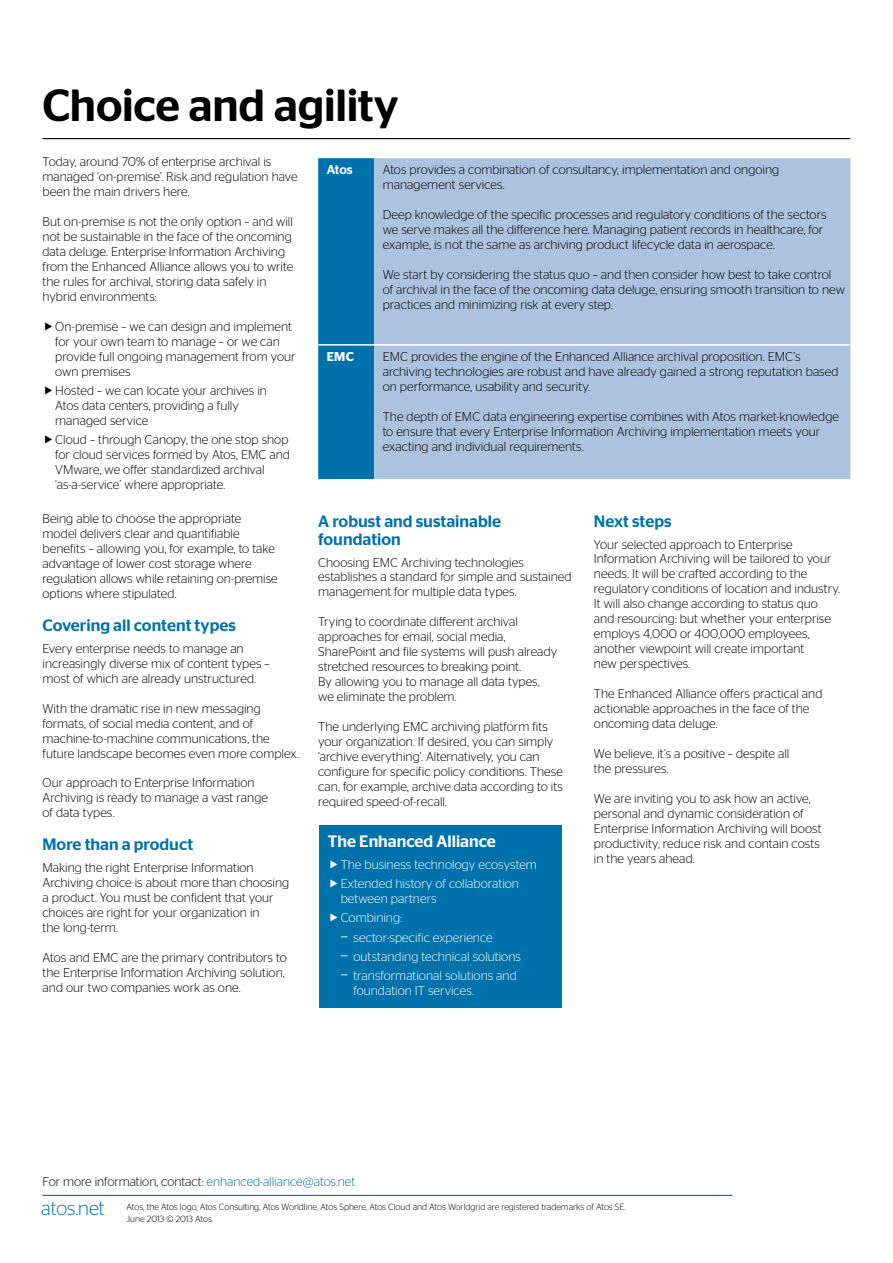
<style>
.page{position:relative;width:893px;height:1263px;background:#fff}
.page>*{position:absolute;margin:0;border:0;box-sizing:border-box;transform-origin:0 0}
.t1{font:500 45px "Stag Sans";letter-spacing:-.005em;color:#000}
.t2{font:500 16.5px/18px "Stag Sans";color:#0072ab}
.t3{font:500 16.5px "Stag Sans";color:#fff}
.t4{font:300 12.75px/15px "Stag Sans";color:#000}
.t5{font:300 12.75px/19.2px "Stag Sans";letter-spacing:.005em;color:#fff}
.t6{font:500 12.75px "Stag Sans";color:#fff}
.t7{font:600 12.75px "Stag Sans";color:#fff}
.t8{font:300 9px/12px "Stag Sans";color:#000}
.s1{font-size:18px}
.s2{color:#0072ab}
.s3{font-size:19.5px;color:#0072ab}
</style>
<div class="page">
<hr style="left:43px;top:1195px;width:689px;height:1px;background:#0072ab">
<hr style="left:43px;top:138px;width:807px;height:1px;background:#000">
<svg style="left:318px;top:158px;width:56px;height:321px;background:#0474ac"></svg>
<div style="left:374px;top:158px;width:476px;height:321px;background:#acc2de"></div>
<hr style="left:318px;top:344px;width:56px;height:2px;background:#fff">
<hr style="left:374px;top:344px;width:476px;height:2px;background:#fff">
<div style="left:319px;top:826px;width:243px;height:182px;background:#0072ab"></div>
<h1 class="t1" style="left:43px;top:79px;width:357px">Choice and agility</h1>
<p class="t6" style="left:327px;top:163px;width:27px">Atos</p>
<p class="t4" style="left:383px;top:162px;width:398px">Atos provides a combination of consultancy, implementation and ongoing management services.</p>
<p class="t4" style="left:383px;top:207px;width:445px">Deep knowledge of the specific processes and regulatory conditions of the sectors we serve makes all the difference here. Managing patient records in healthcare, for example, is not the same as archiving product lifecycle data in aerospace.</p>
<p class="t4" style="left:383px;top:267px;width:464px">We start by considering the status quo – and then consider how best to take control of archival in the face of the oncoming data deluge, ensuring smooth transition to new practices and minimizing risk at every step.</p>
<p class="t4" style="left:43px;top:154px;width:257px">Today, around 70% of enterprise archival is managed ‘on-premise’. Risk and regulation have been the main drivers here.</p>
<p class="t4" style="left:43px;top:214px;width:252px">But on-premise is not the only option – and will not be sustainable in the face of the oncoming data deluge. Enterprise Information Archiving from the Enhanced Alliance allows you to write the rules for archival, storing data safely in hybrid environments:</p>
<p class="t4" style="left:55px;top:318px;width:242px">On-premise – we can design and implement for your own team to manage – or we can provide full ongoing management from your own premises</p>
<p class="t4" style="left:55px;top:383px;width:213px">Hosted – we can locate your archives in<br>Atos data centers, providing a fully managed service</p>
<p class="t4" style="left:55px;top:432px;width:236px">Cloud – through Canopy, the one stop shop for cloud services formed by Atos, EMC and VMware, we offer standardized archival ‘as-a-service’ where appropriate.</p>
<p class="t4" style="left:43px;top:511px;width:237px">Being able to choose the appropriate model delivers clear and quantifiable benefits – allowing you, for example, to take advantage of lower cost storage where regulation allows while retaining on-premise options where stipulated.</p>
<p class="t2" style="left:43px;top:616px;width:195px">Covering all content types</p>
<p class="t4" style="left:43px;top:640px;width:229px">Every enterprise needs to manage an increasingly diverse mix of content types – most of which are already unstructured.</p>
<p class="t4" style="left:43px;top:700px;width:258px">With the dramatic rise in new messaging formats, of social media content, and of machine-to-machine communications, the future landscape becomes even more complex.</p>
<p class="t4" style="left:43px;top:775px;width:227px">Our approach to Enterprise Information<br>Archiving is ready to manage a vast range of data types.</p>
<p class="t2" style="left:43px;top:835px;width:152px">More than a product</p>
<p class="t4" style="left:43px;top:860px;width:248px">Making the right Enterprise Information Archiving choice is about more than choosing a product. You must be confident that your choices are right for your organization in<br>the long-term.</p>
<p class="t4" style="left:43px;top:949px;width:246px">Atos and EMC are the primary contributors to the Enterprise Information Archiving solution, and our two companies work as one.</p>
<p class="t7" style="left:327px;top:349px;width:29px">EMC</p>
<p class="t4" style="left:383px;top:349px;width:457px">EMC provides the engine of the Enhanced Alliance archival proposition. EMC’s archiving technologies are robust and have already gained a strong reputation based on performance, usability and security.</p>
<p class="t4" style="left:383px;top:409px;width:458px">The depth of EMC data engineering expertise combines with Atos market-knowledge to ensure that every Enterprise Information Archiving implementation meets your exacting and individual requirements.</p>
<p class="t2" style="left:318px;top:512px;width:184px">A robust and sustainable foundation</p>
<p class="t4" style="left:318px;top:554px;width:255px">Choosing EMC Archiving technologies establishes a standard for simple and sustained management for multiple data types.</p>
<p class="t4" style="left:318px;top:614px;width:240px">Trying to coordinate different archival approaches for email, social media, SharePoint and file systems will push already stretched resources to breaking point.<br>By allowing you to manage all data types, we eliminate the problem.</p>
<p class="t4" style="left:318px;top:719px;width:246px">The underlying EMC archiving platform fits your organization. If desired, you can simply ‘archive everything’. Alternatively, you can configure for specific policy conditions. These can, for example, archive data according to its required speed-of-recall.</p>
<p class="t2" style="left:594px;top:512px;width:79px">Next steps</p>
<p class="t4" style="left:594px;top:536px;width:248px">Your selected approach to Enterprise Information Archiving will be tailored to your needs. It will be crafted according to the regulatory conditions of location and industry.<br>It will also change according to status quo and resourcing: but whether your enterprise employs 4,000 or 400,000 employees, another viewpoint will create important<br>new perspectives.</p>
<p class="t4" style="left:594px;top:686px;width:230px">The Enhanced Alliance offers practical and actionable approaches in the face of the oncoming data deluge.</p>
<p class="t4" style="left:594px;top:746px;width:197px">We believe, it’s a positive – despite all the pressures.</p>
<p class="t4" style="left:594px;top:791px;width:229px">We are inviting you to ask how an active, personal and dynamic consideration of Enterprise Information Archiving will boost productivity, reduce risk and contain costs in the years ahead.</p>
<p class="t3" style="left:328px;top:832px;width:169px">The Enhanced Alliance</p>
<p class="t5" style="left:341px;top:854px;width:198px">The business technology ecosystem<br>Extended history of collaboration</p>
<p class="t5" style="left:341px;top:889px;width:97px">between partners<br>Combining:</p>
<p class="t5" style="left:341px;top:927px;width:154px"><span class="s1">–</span> sector-specific experience</p>
<p class="t5" style="left:341px;top:946px;width:182px"><span class="s1">–</span> outstanding technical solutions</p>
<p class="t5" style="left:353px;top:968px;width:165px;line-height:15px;text-indent:-13px"><span class="s1">–</span> transformational solutions and foundation IT services.</p>
<p class="t4" style="left:43px;top:1174px;width:314px">For more information, contact: <span class="s2">enhanced-alliance@atos.net</span></p>
<p class="t8" style="left:126px;top:1200px;width:501px;text-indent:-85px"><span class="s3">atos.net</span> Atos, the Atos logo, Atos Consulting, Atos Worldline, Atos Sphere, Atos Cloud and Atos Worldgrid are registered trademarks of Atos SE.<br>June 2013 © 2013 Atos.</p>
</div>
